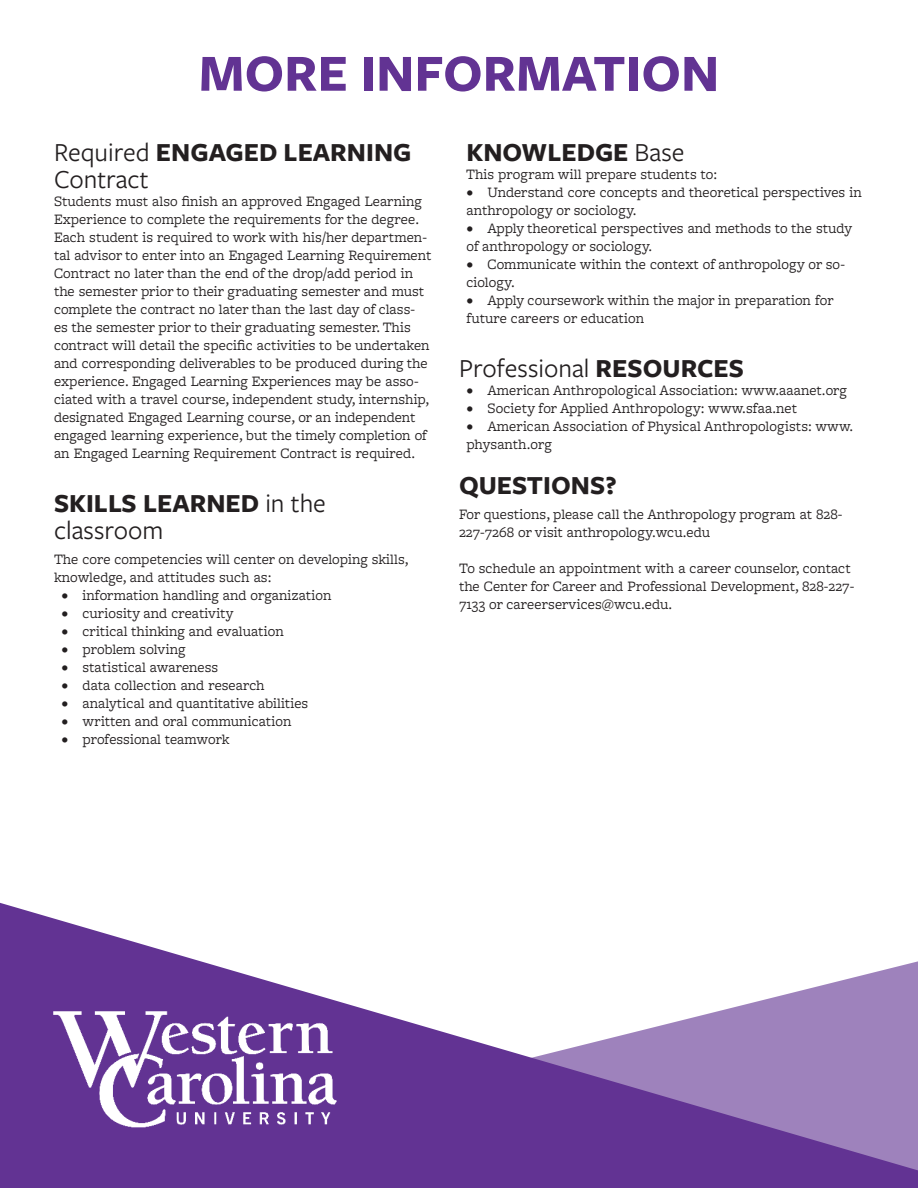
<style>
.page{position:relative;width:918px;height:1188px;background:#fff}
.page>*{position:absolute;margin:0;border:0;box-sizing:border-box;transform-origin:0 0}
.t1{font:700 54px "Freight Sans Pro";color:#623393}
.t2{font:27px/27px "Freight Sans Pro";color:#231f20}
.t3{font:700 27px "Freight Sans Pro";color:#231f20}
.t4{font:15px/18px "Freight Macro Pro";color:#231f20}
.s1{font-weight:700}
.s2{font-weight:400}
</style>
<div class="page">
<svg style="left:0;top:903px;width:918px;height:285px"></svg>
<img style="left:47px;top:1005px;width:297px;height:129px">
<h1 class="t1" style="left:199px;top:36px;width:522px">MORE INFORMATION</h1>
<h2 class="t2" style="left:54px;top:137px;width:359px">Required <span class="s1">ENGAGED LEARNING<br></span>Contract</h2>
<p class="t4" style="left:54px;top:191px;width:379px">Students must also finish an approved Engaged Learning Experience to complete the requirements for the degree.<br>Each student is required to work with his/her departmen&shy;tal advisor to enter into an Engaged Learning Requirement Contract no later than the end of the drop/add period in the semester prior to their graduating semester and must complete the contract no later than the last day of class&shy;es the semester prior to their graduating semester. This contract will detail the specific activities to be undertaken and corresponding deliverables to be produced during the experience. Engaged Learning Experiences may be asso&shy;ciated with a travel course, independent study, internship, designated Engaged Learning course, or an independent engaged learning experience, but the timely completion of an Engaged Learning Requirement Contract is required.</p>
<h2 class="t2" style="left:54px;top:488px;width:273px"><span class="s1">SKILLS LEARNED</span> in the classroom</h2>
<p class="t4" style="left:54px;top:550px;width:356px">The core competencies will center on developing skills, knowledge, and attitudes such as:</p>
<p class="t4" style="left:62px;top:586px;width:272px">• information handling and organization</p>
<p class="t4" style="left:62px;top:604px;width:174px">• curiosity and creativity</p>
<p class="t4" style="left:62px;top:622px;width:224px">• critical thinking and evaluation</p>
<p class="t4" style="left:62px;top:640px;width:125px">• problem solving</p>
<p class="t4" style="left:62px;top:658px;width:158px">• statistical awareness</p>
<p class="t4" style="left:62px;top:676px;width:205px">• data collection and research</p>
<p class="t4" style="left:62px;top:694px;width:248px">• analytical and quantitative abilities</p>
<p class="t4" style="left:62px;top:712px;width:232px">• written and oral communication</p>
<p class="t4" style="left:62px;top:730px;width:170px">• professional teamwork</p>
<h2 class="t3" style="left:466px;top:133px;width:219px">KNOWLEDGE <span class="s2">Base</span></h2>
<p class="t4" style="left:466px;top:164px;width:252px">This program will prepare students to:</p>
<p class="t4" style="left:466px;top:182px;width:397px">• Understand core concepts and theoretical perspectives in anthropology or sociology.</p>
<p class="t4" style="left:466px;top:218px;width:387px">• Apply theoretical perspectives and methods to the study of anthropology or sociology.</p>
<p class="t4" style="left:466px;top:254px;width:380px">• Communicate within the context of anthropology or so&shy;ciology.</p>
<p class="t4" style="left:466px;top:290px;width:369px">• Apply coursework within the major in preparation for future careers or education</p>
<h2 class="t2" style="left:459px;top:353px;width:287px">Professional <span class="s1">RESOURCES</span></h2>
<p class="t4" style="left:466px;top:380px;width:382px">• American Anthropological Association: www.aaanet.org</p>
<p class="t4" style="left:466px;top:398px;width:332px">• Society for Applied Anthropology: www.sfaa.net</p>
<p class="t4" style="left:466px;top:416px;width:388px">• American Association of Physical Anthropologists: www. physanth.org</p>
<h2 class="t3" style="left:459px;top:466px;width:159px">QUESTIONS?</h2>
<p class="t4" style="left:459px;top:505px;width:385px">For questions, please call the Anthropology program at 828-<br>227-7268 or visit anthropology.wcu.edu</p>
<p class="t4" style="left:459px;top:559px;width:397px">To schedule an appointment with a career counselor, contact the Center for Career and Professional Development, 828-227-<br>7133 or careerservices@wcu.edu.</p>
</div>
